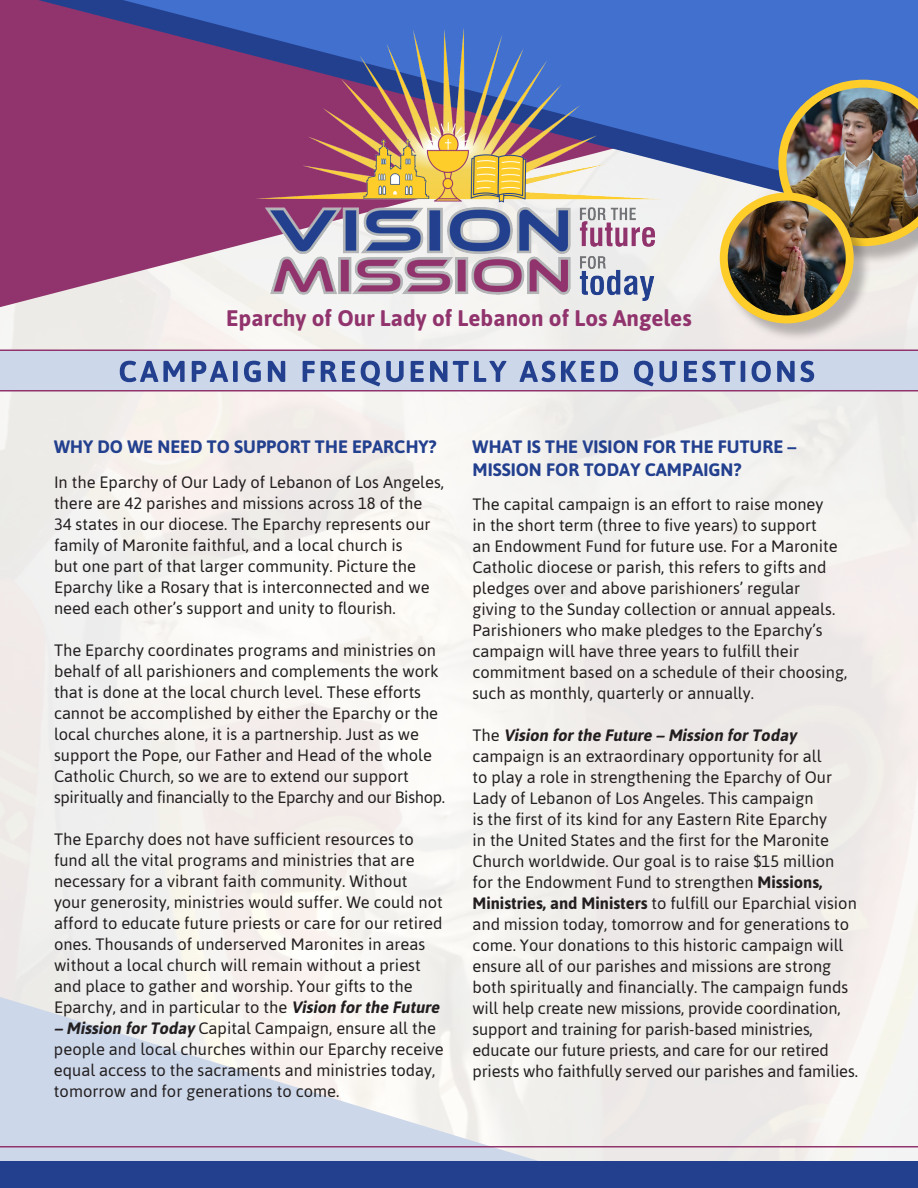
<style>
.page{position:relative;width:918px;height:1188px;background:#fff}
.page>*{position:absolute;margin:0;border:0;box-sizing:border-box;transform-origin:0 0}
.t1{font:700 22.5px "Asap";color:#91346d}
.t2{font:700 18px/22.5px "Asap";color:#23408f}
.t3{font:16.5px/21px "Asap";color:#231f20}
.s1{font-weight:700;font-style:italic}
.s2{font-weight:700}
</style>
<div class="page">
<div style="left:0;top:350px;width:918px;height:41px;background:#ccd7ea"></div>
<svg style="left:0;top:997px;width:627px;height:164px"></svg>
<svg style="left:0;top:210px;width:722px;height:97px"></svg>
<svg style="left:38px;top:210px;width:684px;height:18px;background:#a55c88"></svg>
<svg style="left:0;top:0;width:918px;height:210px;background:#6b539b"></svg>
<img style="left:256px;top:27px;width:406px;height:274px">
<div style="left:781px;top:82px;width:137px;height:182px;background:#231f20;opacity:.3"></div>
<img style="left:778px;top:80px;width:140px;height:166px">
<div style="left:722px;top:195px;width:150px;height:147px;background:#231f20;opacity:.3"></div>
<img style="left:724px;top:197px;width:126px;height:122px">
<div style="left:720px;top:193px;width:134px;height:130px;border:8px solid #fecd2a;border-radius:50%"></div>
<hr style="left:0;top:1146px;width:918px;height:2px;background:#91346d">
<hr style="left:0;top:350px;width:918px;height:1px;background:#91346d">
<hr style="left:0;top:390px;width:918px;height:2px;background:#91346d">
<div style="left:0;top:1161px;width:918px;height:27px;background:#23408f"></div>
<svg style="left:120px;top:361px;width:694px;height:25px"></svg>
<h1 class="t1" style="left:226px;top:303px;width:467px">Eparchy of Our Lady of Lebanon of Los Angeles</h1>
<p class="t2" style="left:54px;top:435px;width:384px">WHY DO WE NEED TO SUPPORT THE EPARCHY?</p>
<p class="t3" style="left:54px;top:471px;width:392px">In the Eparchy of Our Lady of Lebanon of Los Angeles, there are 42 parishes and missions across 18 of the<br>34 states in our diocese. The Eparchy represents our family of Maronite faithful, and a local church is<br>but one part of that larger community. Picture the Eparchy like a Rosary that is interconnected and we need each other’s support and unity to flourish.</p>
<p class="t3" style="left:54px;top:639px;width:393px">The Eparchy coordinates programs and ministries on behalf of all parishioners and complements the work that is done at the local church level. These efforts cannot be accomplished by either the Eparchy or the local churches alone, it is a partnership. Just as we support the Pope, our Father and Head of the whole Catholic Church, so we are to extend our support spiritually and financially to the Eparchy and our Bishop.</p>
<p class="t3" style="left:54px;top:828px;width:391px">The Eparchy does not have sufficient resources to fund all the vital programs and ministries that are necessary for a vibrant faith community. Without your generosity, ministries would suffer. We could not afford to educate future priests or care for our retired ones. Thousands of underserved Maronites in areas without a local church will remain without a priest and place to gather and worship. Your gifts to the Eparchy, and in particular to the <span class="s1">Vision forthe Future</span></p>
<p class="t3" style="left:54px;top:1017px;width:391px"><span class="s1">– Mission forToday</span> Capital Campaign, ensure all the people and local churches within our Eparchy receive equal access to the sacraments and ministries today, tomorrow and for generations to come.</p>
<p class="t2" style="left:472px;top:435px;width:326px">WHAT IS THE VISION FOR THE FUTURE –<br>MISSION FOR TODAY CAMPAIGN?</p>
<p class="t3" style="left:472px;top:494px;width:376px">The capital campaign is an effort to raise money<br>in the short term (three to five years) to support<br>an Endowment Fund for future use. For a Maronite Catholic diocese or parish, this refers to gifts and pledges over and above parishioners’ regular giving to the Sunday collection or annual appeals.<br>Parishioners who make pledges to the Eparchy’s campaign will have three years to fulfill their commitment based on a schedule of their choosing, such as monthly, quarterly or annually.</p>
<p class="t3" style="left:472px;top:725px;width:387px">T h e <span class="s1">Vision forthe Future – Mission forToday </span>campaign is an extraordinary opportunity for all<br>to play a role in strengthening the Eparchy of Our Lady of Lebanon of Los Angeles. This campaign<br>is the first of its kind for any Eastern Rite Eparchy<br>in the United States and the first for the Maronite Church worldwide. Our goal is to raise $15 million for the Endowment Fund to strengthen <span class="s2">Missions, Ministries, and Ministers</span> to fulfill our Eparchial vision and mission today, tomorrow and for generations to come. Your donations to this historic campaign will ensure all of our parishes and missions are strong both spiritually and financially. The campaign funds will help create new missions, provide coordination, support and training for parish-based ministries, educate our future priests, and care for our retired priests who faithfully served our parishes and families.</p>
</div>
